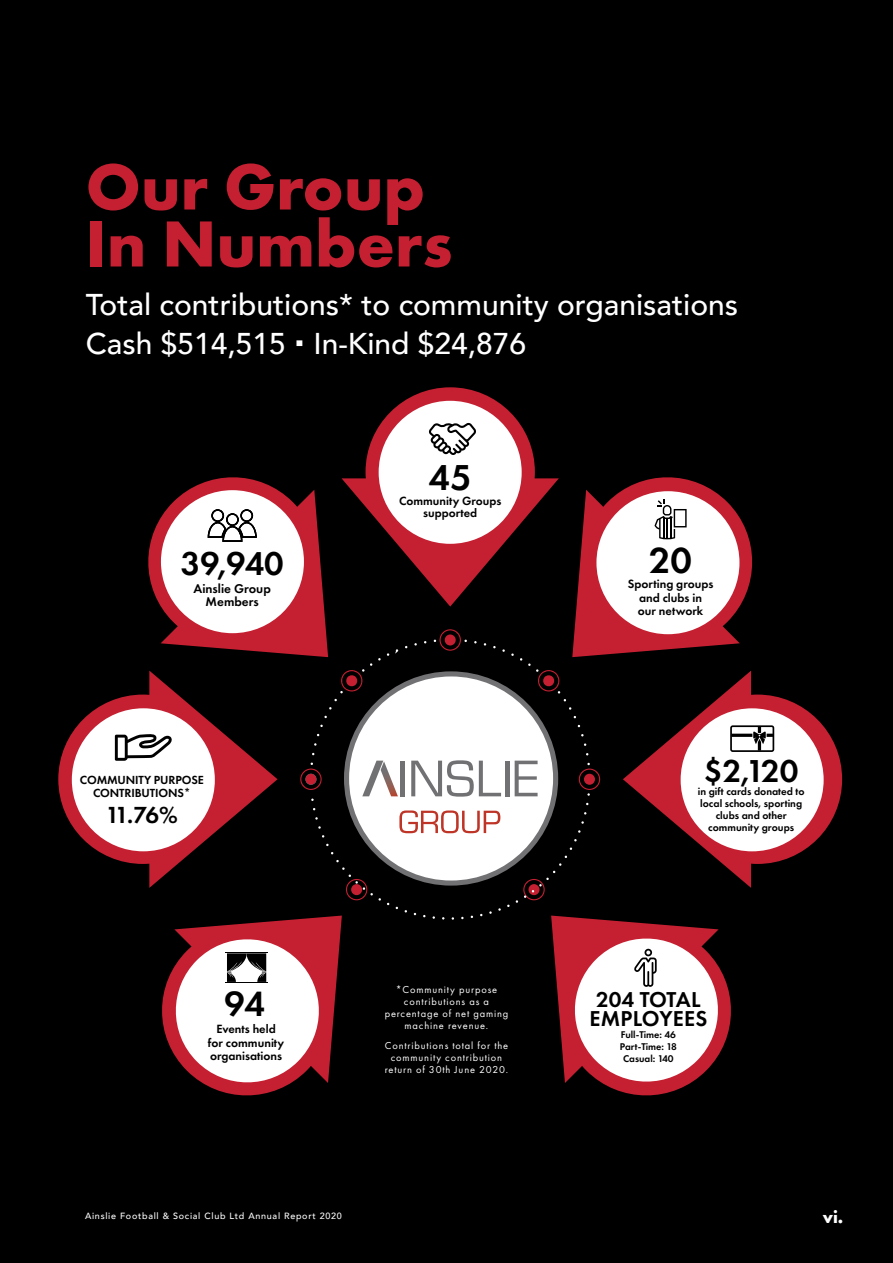
<style>
.page{position:relative;width:893px;height:1263px;background:#000}
.page>*{position:absolute;margin:0;border:0;box-sizing:border-box;transform-origin:0 0}
.t1{font:700 67.5px/57px "Futura PT";color:#c52032}
.t2{font:600 37.65px "Futura PT";color:#000}
.t3{font:600 37.35px "Futura PT";color:#000}
.t4{font:600 36.45px "Futura PT";color:#000}
.t5{font:600 34.35px "Futura PT";color:#000}
.t6{font:600 32.85px "Futura PT";color:#000}
.t7{font:500 30px/39px "Avenir";color:#fff}
.t8{font:600 24.15px "Futura PT";color:#000}
.t9{font:600 22.35px/18.3px "Futura PT";letter-spacing:.005em;color:#000}
.t10{font:700 18px "Futura PT";color:#fff}
.t11{font:600 13.2px/12.9px "Futura PT";color:#000;text-align:center}
.t12{font:600 12.45px/13.5px "Futura PT";color:#000;text-align:center}
.t13{font:600 12.3px/11.9px "Futura PT";color:#000;text-align:center}
.t14{font:600 12.15px/13.5px "Futura PT";letter-spacing:-.01em;color:#000;text-align:center}
.t15{font:600 10.8px/12px "Futura PT";color:#000;text-align:center}
.t16{font:10.5px/11.7px "Futura PT";letter-spacing:.08em;color:#fff;text-align:center}
.t17{font:600 10.2px/12.1px "Futura PT";color:#000;text-align:center}
.t18{font:500 9px "Avenir";letter-spacing:.08em;color:#fff}
</style>
<div class="page">
<div style="left:349px;top:676px;width:204px;height:204px;background:#fff;border-radius:50%"></div>
<svg style="left:342px;top:387px;width:217px;height:220px"></svg>
<svg style="left:717px;top:671px;width:125px;height:192px"></svg>
<svg style="left:58px;top:671px;width:125px;height:188px"></svg>
<svg style="left:340px;top:669px;width:24px;height:24px"></svg>
<svg style="left:370px;top:641px;width:56px;height:25px"></svg>
<svg style="left:434px;top:629px;width:33px;height:22px"></svg>
<svg style="left:474px;top:641px;width:86px;height:52px"></svg>
<div style="left:72px;top:708px;width:143px;height:143px;background:#fff;border-radius:50%"></div>
<div style="left:681px;top:708px;width:143px;height:143px;background:#fff;border-radius:50%"></div>
<div style="left:379px;top:401px;width:143px;height:143px;background:#fff;border-radius:50%"></div>
<svg style="left:572px;top:477px;width:181px;height:180px"></svg>
<svg style="left:148px;top:477px;width:180px;height:180px"></svg>
<svg style="left:115px;top:699px;width:659px;height:397px"></svg>
<svg style="left:429px;top:423px;width:47px;height:32px"></svg>
<h1 class="t1" style="left:86px;top:157px;width:368px">Our Group<br>In Numbers</h1>
<h3 class="t7" style="left:86px;top:283px;width:654px">Total contributions* to community organisations<br>Cash $514,515 In-Kind $24,876</h3>
<h3 class="t5" style="left:181px;top:542px;width:105px">39,940</h3>
<p class="t11" style="left:194px;top:582px;width:79px">Ainslie Group<br>Members</p>
<p class="t14" style="left:80px;top:773px;width:125px">COMMUNITY PURPOSE<br>CONTRIBUTIONS*</p>
<h3 class="t8" style="left:106px;top:800px;width:74px">11.76%</h3>
<h3 class="t3" style="left:428px;top:454px;width:45px">45</h3>
<p class="t13" style="left:399px;top:494px;width:104px">Community Groups supported</p>
<h2 class="t2" style="left:649px;top:537px;width:44px">20</h2>
<p class="t12" style="left:628px;top:577px;width:87px">Sporting groups and clubs in<br>our network</p>
<h3 class="t6" style="left:704px;top:751px;width:96px">$2,120</h3>
<p class="t15" style="left:698px;top:786px;width:108px">in gift cards donated to local schools, sporting clubs and other community groups</p>
<h3 class="t4" style="left:224px;top:981px;width:42px">94</h3>
<p class="t12" style="left:208px;top:1022px;width:78px">Events held for community organisations</p>
<p class="t16" style="left:385px;top:984px;width:125px">*Community purpose contributions as a percentage of net gaming machine revenue.</p>
<p class="t16" style="left:385px;top:1039px;width:125px">Contributions total for the community contribution return of 30th June 2020.</p>
<p class="t18" style="left:85px;top:1208px;width:258px">Ainslie Football &amp; Social Club Ltd Annual Report 2020</p>
<h3 class="t9" style="left:590px;top:990px;width:119px">204 TOTAL<br>EMPLOYEES</h3>
<p class="t17" style="left:620px;top:1028px;width:59px">Full-Time: 46<br>Part-Time: 18<br>Casual: 140</p>
<h3 class="t10" style="left:823px;top:1206px;width:22px">vi.</h3>
</div>
